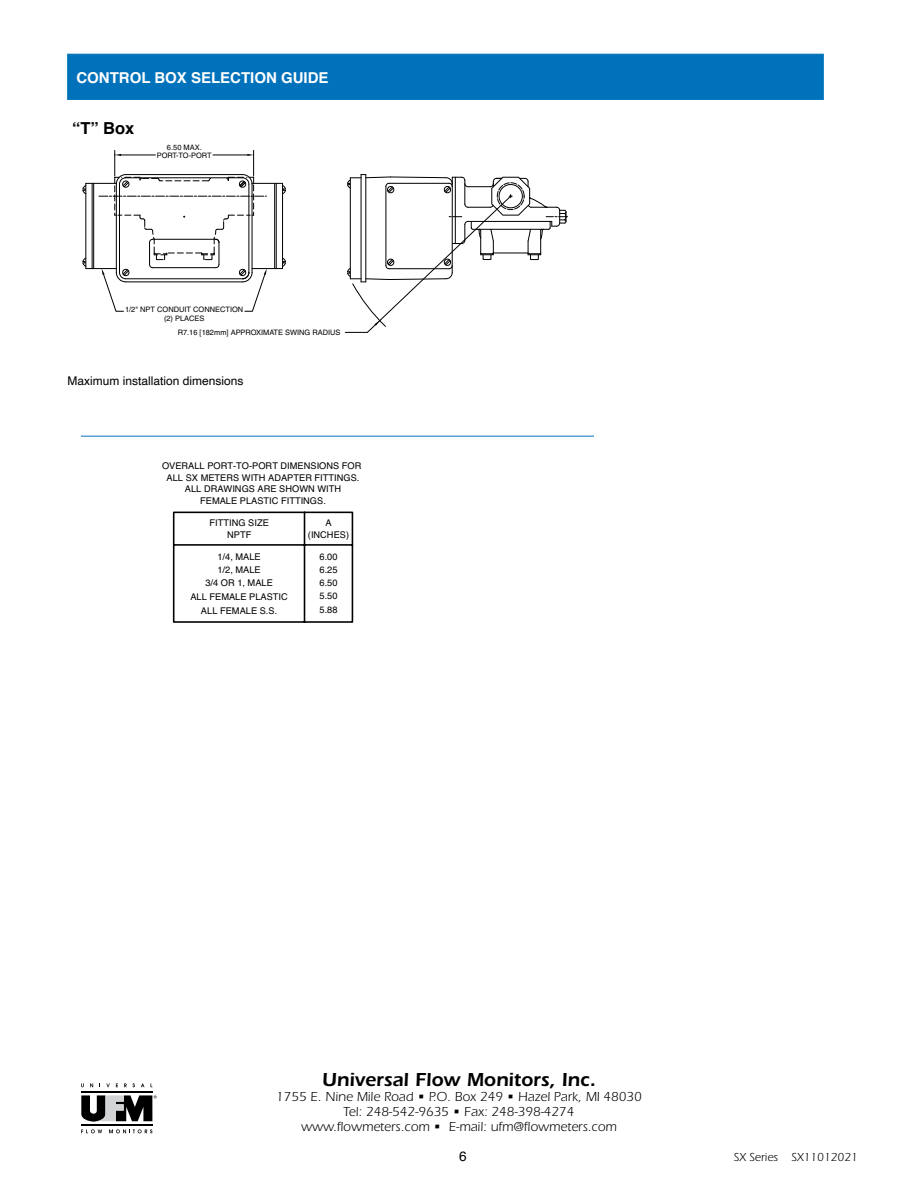
<style>
.page{position:relative;width:918px;height:1188px;background:#fff}
.page>*{position:absolute;margin:0;border:0;box-sizing:border-box;transform-origin:0 0}
.t1{font:600 19.5px "Itc Eras";color:#000}
.t2{font:700 16.5px "Helvetica";color:#000}
.t3{font:700 15px "Helvetica";color:#fff}
.t4{font:13.5px/15px "Itc Eras";color:#000;text-align:center}
.t5{font:13.5px "Helvetica";color:#000}
.t6{font:12px "Helvetica";color:#000}
.t7{font:12px "Itc Eras";color:#000}
.t8{font:9.3px/11.9px "Helvetica";color:#000;text-align:center}
.t9{font:7.5px/9px "Helvetica";color:#000;text-align:center}
</style>
<div class="page">
<hr style="left:81px;top:436px;width:513px;height:1px;background:#0072bc">
<svg style="left:172px;top:511px;width:182px;height:112px"></svg>
<hr style="left:252px;top:183px;width:31px;height:1px;background:#000">
<hr style="left:252px;top:268px;width:31px;height:1px;background:#000">
<hr style="left:85px;top:183px;width:1px;height:86px;background:#000">
<hr style="left:92px;top:183px;width:1px;height:86px;background:#000">
<hr style="left:93px;top:183px;width:1px;height:86px;background:#000">
<hr style="left:86px;top:268px;width:30px;height:1px;background:#000">
<svg style="left:82px;top:257px;width:5px;height:10px"></svg>
<hr style="left:86px;top:183px;width:30px;height:1px;background:#000">
<svg style="left:82px;top:185px;width:5px;height:10px"></svg>
<hr style="left:274px;top:183px;width:1px;height:86px;background:#000">
<hr style="left:276px;top:183px;width:1px;height:86px;background:#000">
<hr style="left:282px;top:183px;width:1px;height:86px;background:#000">
<svg style="left:283px;top:257px;width:3px;height:10px"></svg>
<svg style="left:283px;top:185px;width:3px;height:9px"></svg>
<svg style="left:345px;top:174px;width:223px;height:159px"></svg>
<svg style="left:99px;top:150px;width:168px;height:162px"></svg>
<div style="left:497px;top:183px;width:27px;height:27px;border:1px dashed #000;border-radius:50%"></div>
<div style="left:68px;top:54px;width:756px;height:46px;background:#0072bc;border:1px solid #0072bc"></div>
<hr style="left:81px;top:1091px;width:71px;height:1px;background:#000">
<svg style="left:81px;top:1129px;width:21px;height:4px"></svg>
<svg style="left:109px;top:1129px;width:43px;height:4px"></svg>
<hr style="left:81px;top:1125px;width:71px;height:1px;background:#000">
<svg style="left:90px;top:1083px;width:3px;height:4px"></svg>
<svg style="left:106px;top:1083px;width:4px;height:4px"></svg>
<svg style="left:124px;top:1083px;width:3px;height:4px"></svg>
<svg style="left:81px;top:1095px;width:76px;height:27px"></svg>
<h3 class="t3" style="left:76px;top:66px;width:254px">CONTROL BOX SELECTION GUIDE</h3>
<h2 class="t2" style="left:72px;top:115px;width:64px">“T” Box</h2>
<p class="t9" style="left:157px;top:142px;width:56px">6.50 MAX.<br>PORT-TO-PORT</p>
<p class="t9" style="left:125px;top:305px;width:120px">1/2" NPT CONDUIT CONNECTION (2) PLACES</p>
<p class="t9" style="left:178px;top:328px;width:164px">R7.16 [182mm] APPROXIMATE SWING RADIUS</p>
<p class="t6" style="left:68px;top:372px;width:178px">Maximum installation dimensions</p>
<p class="t8" style="left:162px;top:460px;width:201px">OVERALL PORT-TO-PORT DIMENSIONS FOR<br>ALL SX METERS WITH ADAPTER FITTINGS.<br>ALL DRAWINGS ARE SHOWN WITH<br>FEMALE PLASTIC FITTINGS.</p>
<p class="t8" style="left:210px;top:517px;width:61px">FITTING SIZE</p>
<p class="t8" style="left:325px;top:517px;width:8px">A</p>
<p class="t8" style="left:227px;top:529px;width:26px">NPTF</p>
<p class="t8" style="left:217px;top:564px;width:45px">1/2, MALE</p>
<p class="t8" style="left:320px;top:564px;width:20px">6.25</p>
<p class="t8" style="left:205px;top:577px;width:69px">3/4 OR 1, MALE</p>
<p class="t8" style="left:320px;top:577px;width:20px">6.50</p>
<p class="t8" style="left:190px;top:591px;width:99px">ALL FEMALE PLASTIC</p>
<p class="t8" style="left:320px;top:590px;width:20px">5.50</p>
<p class="t8" style="left:201px;top:605px;width:78px">ALL FEMALE S.S.</p>
<p class="t8" style="left:320px;top:604px;width:20px">5.88</p>
<p class="t8" style="left:308px;top:529px;width:43px">(INCHES)</p>
<p class="t8" style="left:217px;top:551px;width:45px">1/4, MALE</p>
<p class="t8" style="left:320px;top:551px;width:20px">6.00</p>
<h1 class="t1" style="left:322px;top:1068px;width:275px">Universal Flow Monitors, Inc.</h1>
<h3 class="t4" style="left:276px;top:1089px;width:367px">1755 E. Nine Mile Road • P.O. Box 249 • Hazel Park, MI 48030<br>Tel: 248-542-9635 • Fax: 248-398-4274<br>www.flowmeters.com • E-mail: ufm@flowmeters.com</h3>
<h3 class="t5" style="left:459px;top:1146px;width:9px">6</h3>
<p class="t7" style="left:734px;top:1150px;width:126px">SX Series SX11012021</p>
</div>
